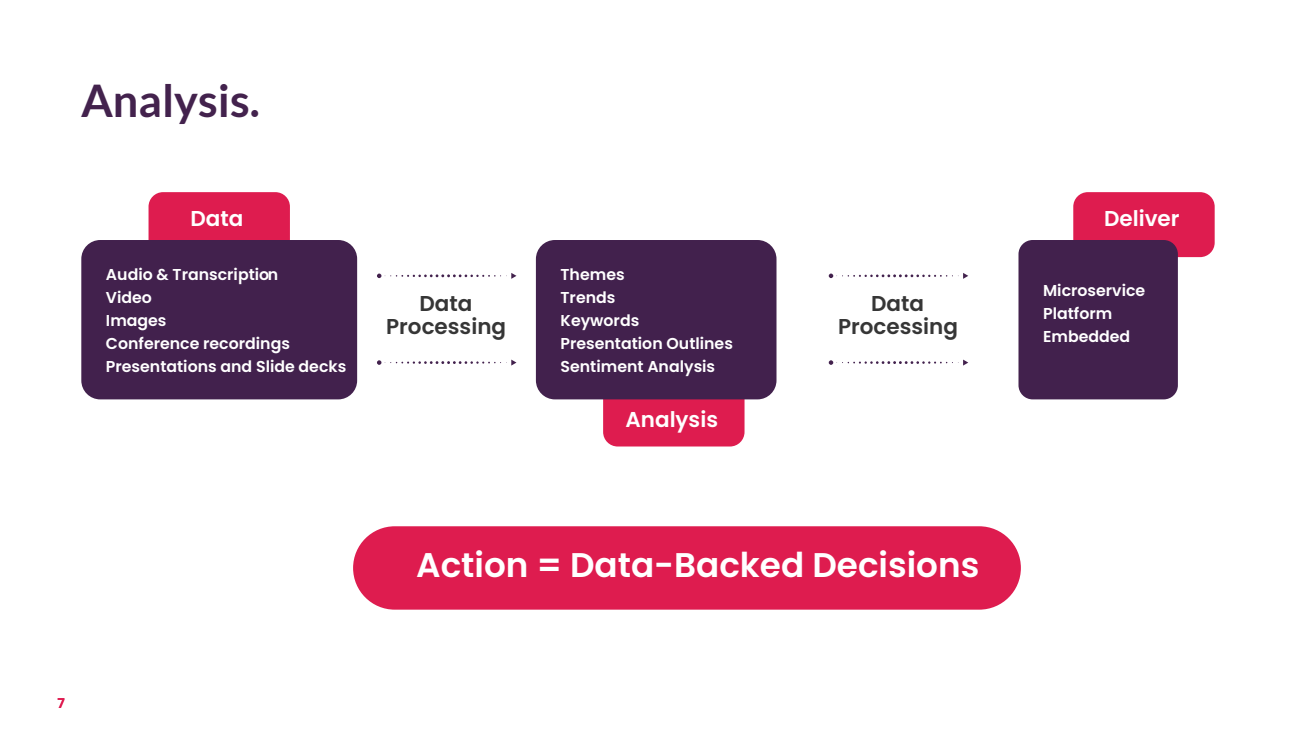
<style>
.page{position:relative;width:1296px;height:729px;background:#fff}
.page>*{position:absolute;margin:0;border:0;box-sizing:border-box;transform-origin:0 0}
.t1{font:700 45px "Lato";color:#43224d}
.t2{font:600 34.2px "Poppins";color:#fff}
.t3{font:600 21.45px/23px "Poppins";color:#363636;text-align:center}
.t4{font:600 21.45px "Poppins";color:#fff}
.t5{font:600 15.75px/23px "Poppins";color:#fff}
</style>
<div class="page">
<div style="left:603px;top:382px;width:142px;height:65px;background:#de1c4f;border-radius:15px"></div>
<div style="left:353px;top:526px;width:668px;height:84px;background:#de1c4f;border-radius:42px"></div>
<div style="left:149px;top:192px;width:141px;height:65px;background:#de1c4f;border-radius:15px"></div>
<div style="left:81px;top:240px;width:276px;height:159px;background:#42214d;border-radius:19px"></div>
<div style="left:1073px;top:192px;width:142px;height:65px;background:#de1c4f;border-radius:15px"></div>
<div style="left:536px;top:240px;width:241px;height:159px;background:#42214d;border-radius:19px"></div>
<div style="left:1019px;top:240px;width:159px;height:159px;background:#42214d;border-radius:14px"></div>
<svg style="left:377px;top:273px;width:139px;height:6px"></svg>
<svg style="left:377px;top:360px;width:139px;height:6px"></svg>
<svg style="left:829px;top:273px;width:139px;height:6px"></svg>
<svg style="left:829px;top:360px;width:139px;height:6px"></svg>
<h1 class="t1" style="left:81px;top:75px;width:180px">Analysis.</h1>
<h3 class="t4" style="left:191px;top:206px;width:54px">Data</h3>
<h3 class="t4" style="left:1104px;top:206px;width:77px">Deliver</h3>
<p class="t5" style="left:106px;top:263px;width:242px">Audio &amp; Transcription<br>Video<br>Images<br>Conference recordings<br>Presentations and Slide decks</p>
<p class="t5" style="left:561px;top:263px;width:174px">Themes<br>Trends<br>Keywords<br>Presentation Outlines<br>Sentiment Analysis</p>
<h3 class="t3" style="left:386px;top:292px;width:121px">Data<br>Processing</h3>
<h3 class="t3" style="left:838px;top:292px;width:121px">Data<br>Processing</h3>
<h3 class="t4" style="left:625px;top:408px;width:94px">Analysis</h3>
<h2 class="t2" style="left:416px;top:545px;width:565px">Action = Data-Backed Decisions</h2>
<p class="t5" style="left:1043px;top:279px;width:104px">Microservice<br>Platform<br>Embedded</p>
</div>
